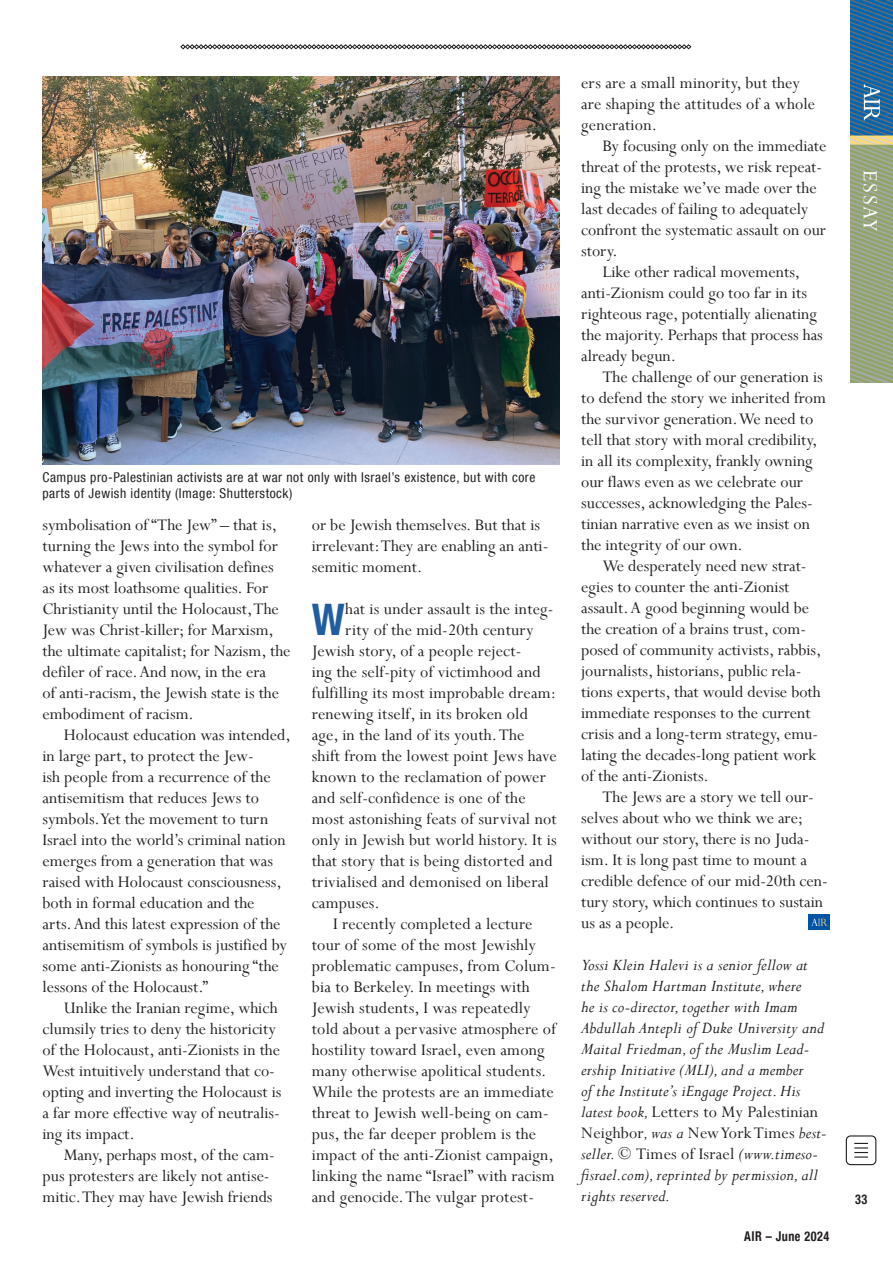
<style>
.page{position:relative;width:893px;height:1263px;background:#fff}
.page>*{position:absolute;margin:0;border:0;box-sizing:border-box;transform-origin:0 0}
.Drop_Cap{font:700 condensed 43.5px "Helvetica Neue";color:#205da1}
.t1{font:22.5px "Perpetua";letter-spacing:.08em;color:#fff}
.Copy_General{font:18px/21px "Perpetua";color:#231f20}
.Drop_Cap-2{font:18px "Perpetua";letter-spacing:.01em;color:#231f20}
.Attribution{font:italic 18px/21px "Perpetua";letter-spacing:.01em;color:#231f20}
.t2{font:condensed 13.5px/16.5px "Helvetica Neue LT Com";letter-spacing:.04em;color:#231f20}
.t3{font:700 condensed 13.5px "Helvetica Neue";letter-spacing:.04em;color:#231f20;scale:.9 1}
.s1{font-style:normal}
</style>
<div class="page">
<svg style="left:180px;top:44px;width:511px;height:5px"></svg>
<div style="left:846px;top:1135px;width:30px;height:30px;border:1px solid #231f20;border-radius:4px"></div>
<svg style="left:854px;top:1143px;width:14px;height:14px"></svg>
<svg style="left:850px;top:0;width:43px;height:383px;background:#72928a"></svg>
<img style="left:808px;top:914px;width:21px;height:15px">
<img style="left:43px;top:77px;width:517px;height:388px">
<p class="t2" style="left:43px;top:468px;width:494px">Campus pro-Palestinian activists are at war not only with Israel’s existence, but with core parts of Jewish identity (Image: Shutterstock)</p>
<p class="Copy_General" style="left:43px;top:514px;width:250px">symbolisation of “The Jew” – that is, turning the Jews into the symbol for whatever a given civilisation defines<br>as its most loathsome qualities. For Christianity until the Holocaust, The Jew was Christ-killer; for Marxism, the ultimate capitalist; for Nazism, the defiler of race. And now, in the era<br>of anti-racism, the Jewish state is the embodiment of racism.</p>
<p class="Copy_General" style="left:43px;top:724px;width:250px;text-indent:21px">Holocaust education was intended, in large part, to protect the Jew-<br>ish people from a recurrence of the antisemitism that reduces Jews to symbols. Yet the movement to turn Israel into the world’s criminal nation emerges from a generation that was raised with Holocaust consciousness, both in formal education and the<br>arts. And this latest expression of the antisemitism of symbols is justified by some anti-Zionists as honouring “the lessons of the Holocaust.”</p>
<p class="Copy_General" style="left:43px;top:997px;width:240px;text-indent:21px">Unlike the Iranian regime, which clumsily tries to deny the historicity of the Holocaust, anti-Zionists in the West intuitively understand that co&shy;opting and inverting the Holocaust is a far more effective way of neutralis&shy;ing its impact.</p>
<p class="Copy_General" style="left:43px;top:1144px;width:234px;text-indent:21px">Many, perhaps most, of the cam&shy;pus protesters are likely not antise&shy;mitic. They may have Jewish friends</p>
<p class="Copy_General" style="left:312px;top:514px;width:238px">or be Jewish themselves. But that is irrelevant: They are enabling an anti&shy;semitic moment.</p>
<p class="Drop_Cap" style="left:312px;top:583px;width:35px">W</p>
<p class="Drop_Cap-2" style="left:345px;top:598px;width:210px">hat is under assault is the integ-</p>
<p class="Drop_Cap-2" style="left:345px;top:619px;width:190px">rity of the mid-20th century</p>
<p class="Drop_Cap-2" style="left:312px;top:640px;width:211px">Jewish story, of a people reject-</p>
<p class="Drop_Cap-2" style="left:312px;top:661px;width:230px">ing the self-pity of victimhood and</p>
<p class="Drop_Cap-2" style="left:312px;top:682px;width:246px">fulfilling its most improbable dream:</p>
<p class="Drop_Cap-2" style="left:312px;top:703px;width:218px">renewing itself, in its broken old</p>
<p class="Drop_Cap-2" style="left:312px;top:724px;width:214px">age, in the land of its youth. The</p>
<p class="Drop_Cap-2" style="left:312px;top:745px;width:246px">shift from the lowest point Jews have</p>
<p class="Drop_Cap-2" style="left:312px;top:766px;width:236px">known to the reclamation of power</p>
<p class="Drop_Cap-2" style="left:312px;top:787px;width:215px">and self-confidence is one of the</p>
<p class="Drop_Cap-2" style="left:312px;top:808px;width:246px">most astonishing feats of survival not</p>
<p class="Drop_Cap-2" style="left:312px;top:829px;width:246px">only in Jewish but world history. It is</p>
<p class="Drop_Cap-2" style="left:312px;top:850px;width:242px">that story that is being distorted and</p>
<p class="Drop_Cap-2" style="left:312px;top:871px;width:238px">trivialised and demonised on liberal</p>
<p class="Drop_Cap-2" style="left:312px;top:892px;width:69px">campuses.</p>
<p class="Copy_General" style="left:312px;top:913px;width:246px;text-indent:21px">I recently completed a lecture tour of some of the most Jewishly problematic campuses, from Colum&shy;bia to Berkeley. In meetings with Jewish students, I was repeatedly told about a pervasive atmosphere of hostility toward Israel, even among many otherwise apolitical students.<br>While the protests are an immediate threat to Jewish well-being on cam&shy;pus, the far deeper problem is the impact of the anti-Zionist campaign, linking the name “Israel” with racism and genocide. The vulgar protest-</p>
<p class="Copy_General" style="left:581px;top:72px;width:236px">ers are a small minority, but they are shaping the attitudes of a whole generation.</p>
<p class="Copy_General" style="left:581px;top:135px;width:247px;text-indent:21px">By focusing only on the immediate threat of the protests, we risk repeat&shy;ing the mistake we’ve made over the last decades of failing to adequately confront the systematic assault on our story.</p>
<p class="Copy_General" style="left:581px;top:261px;width:243px;text-indent:21px">Like other radical movements, anti-Zionism could go too far in its righteous rage, potentially alienating the majority. Perhaps that process has already begun.</p>
<p class="Copy_General" style="left:581px;top:366px;width:246px;text-indent:21px">The challenge of our generation is to defend the story we inherited from the survivor generation. We need to tell that story with moral credibility, in all its complexity, frankly owning our flaws even as we celebrate our successes, acknowledging the Pales&shy;tinian narrative even as we insist on the integrity of our own.</p>
<p class="Copy_General" style="left:581px;top:555px;width:242px;text-indent:21px">We desperately need new strat&shy;egies to counter the anti-Zionist assault. A good beginning would be the creation of a brains trust, com&shy;posed of community activists, rabbis, journalists, historians, public rela&shy;tions experts, that would devise both immediate responses to the current crisis and a long-term strategy, emu&shy;lating the decades-long patient work of the anti-Zionists.</p>
<p class="Copy_General" style="left:581px;top:786px;width:248px;text-indent:21px">The Jews are a story we tell our&shy;selves about who we think we are; without our story, there is no Juda&shy;ism. It is long past time to mount a credible defence of our mid-20th cen&shy;tury story, which continues to sustain us as a people.</p>
<p class="Attribution" style="left:581px;top:954px;width:247px">Yossi Klein Halevi is a senior fellow at the Shalom Hartman Institute, where<br>he is co-director, together with Imam Abdullah Antepli of Duke University and Maital Friedman, of the Muslim Lead&shy;ership Initiative (MLI), and a member<br>of the Institute’s iEngage Project. His latest book, <span class="s1">Letters to My Palestinian Neighbor</span>, was a <span class="s1">New York Times</span> best&shy;seller. © <span class="s1">Times of Israel</span> (www.timeso&shy;fisrael.com), reprinted by permission, all rights reserved.</p>
<p class="t3" style="left:744px;top:1225px;width:96px">AIR – June 2024</p>
<p class="t1" style="left:885px;top:170px;width:63px;rotate:90deg">ESSAY</p>
<p class="t3" style="left:855px;top:1188px;width:15px">33</p>
</div>
